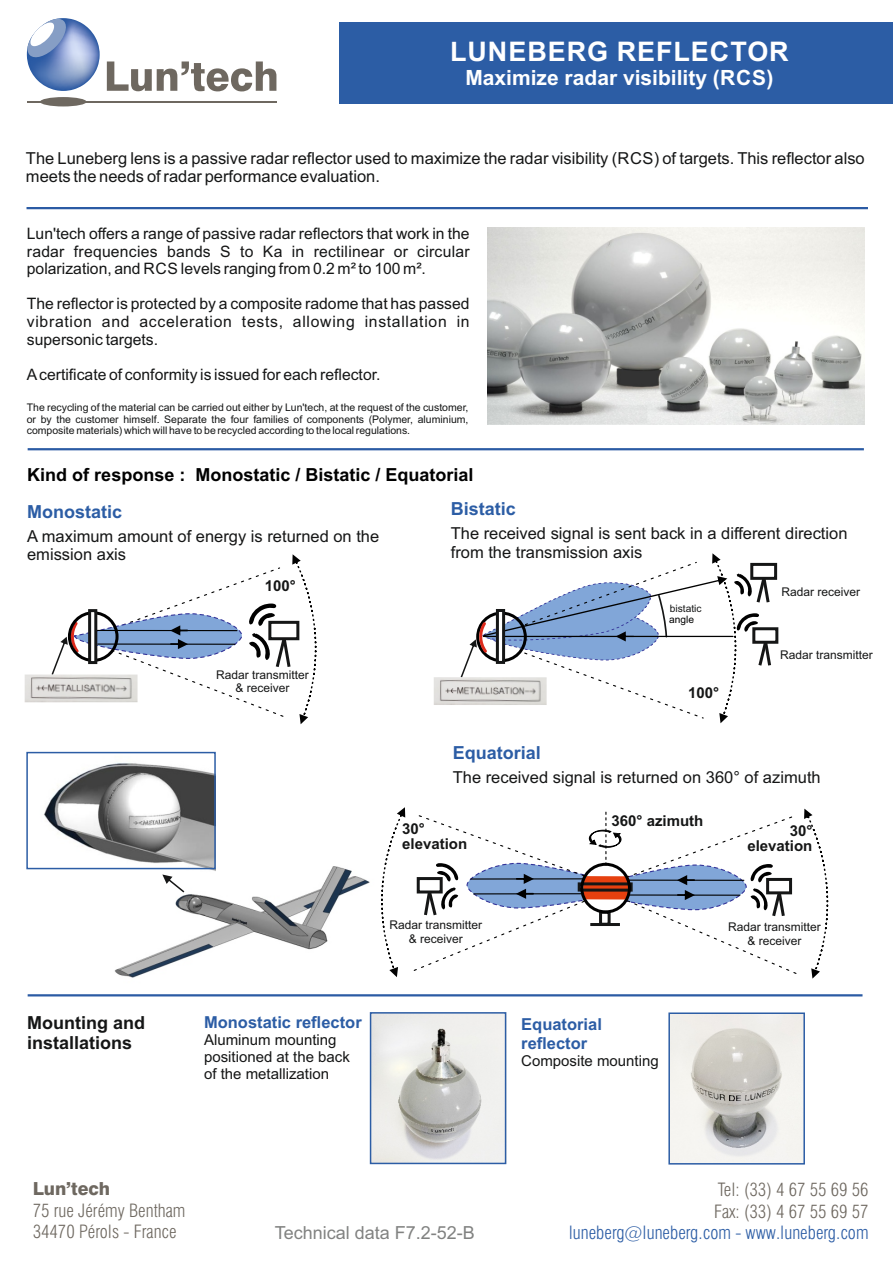
<style>
.page{position:relative;width:893px;height:1263px;background:#fff}
.page>*{position:absolute;margin:0;border:0;box-sizing:border-box;transform-origin:0 0}
.t1{font:700 27px "Arial";letter-spacing:.035em;color:#fff}
.t2{font:700 21px "Arial";color:#fff}
.t3{font:300 condensed 18px/21.6px "Swiss 721 BT";color:#6e6860}
.t4{font:700 18px "Arial";color:#000}
.t5{font:300 condensed 18px "Swiss 721 BT";color:#2c5da5}
.t6{font:700 18px "Arial";color:#2c5da5}
.t7{font:700 18px/20.1px "Arial";color:#151616}
.t8{font:18px "Arial";color:#818281}
.t9{font:800 18px "Swiss 721 BT";color:#6e6860}
.t10{font:16.5px/18.6px "Arial";color:#151616}
.t11{font:700 16.5px/18.5px "Arial";color:#2c5da5}
.t12{font:15.75px/17.5px "Arial";color:#151616;text-align:justify}
.t13{font:15px/16.8px "Arial";color:#151616}
.t14{font:700 15px/15.5px "Arial";color:#151616}
.t15{font:12px/13.4px "Arial";color:#151616;text-align:center}
.t16{font:10.5px/11.7px "Arial";color:#151616;text-align:justify}
.t17{font:10.2px "Arial";color:#151616}
.t18{font:10.2px "Arial";color:#000}
</style>
<div class="page">
<img style="left:114px;top:866px;width:256px;height:112px">
<img style="left:26px;top:751px;width:190px;height:134px">
<div style="left:40px;top:97px;width:46px;height:9px;background:#6e6860;border-radius:50%"></div>
<hr style="left:27px;top:101px;width:249px;height:2px;background:#6e6860">
<svg style="left:107px;top:61px;width:169px;height:30px"></svg>
<img style="left:27px;top:18px;width:73px;height:73px">
<svg style="left:26px;top:18px;width:43px;height:42px"></svg>
<div style="left:339px;top:22px;width:554px;height:81px;background:#2c5da5"></div>
<hr style="left:27px;top:207px;width:841px;height:2px;background:#2b5ba4">
<hr style="left:28px;top:448px;width:836px;height:2px;background:#2b5ba4">
<hr style="left:28px;top:994px;width:834px;height:2px;background:#2b5ba4">
<img style="left:487px;top:228px;width:377px;height:197px">
<svg style="left:413px;top:809px;width:415px;height:170px"></svg>
<svg style="left:381px;top:807px;width:24px;height:170px"></svg>
<svg style="left:162px;top:874px;width:22px;height:18px"></svg>
<svg style="left:52px;top:554px;width:264px;height:170px"></svg>
<div style="left:26px;top:752px;width:190px;height:117px;border:1px solid #2c5da5"></div>
<img style="left:372px;top:1012px;width:135px;height:151px">
<img style="left:670px;top:1014px;width:133px;height:148px">
<div style="left:370px;top:1012px;width:136px;height:152px;border:1px solid #2c5da5"></div>
<div style="left:668px;top:1012px;width:137px;height:152px;border:1px solid #2c5da5"></div>
<img style="left:25px;top:674px;width:113px;height:28px">
<svg style="left:461px;top:553px;width:318px;height:170px"></svg>
<img style="left:434px;top:677px;width:113px;height:28px">
<h1 class="t1" style="left:450px;top:41px;width:340px">LUNEBERG REFLECTOR</h1>
<h2 class="t2" style="left:465px;top:70px;width:309px">Maximize radar visibility (RCS)</h2>
<p class="t10" style="left:26px;top:150px;width:840px">The Luneberg lens is a passive radar reflector used to maximize the radar visibility (RCS) of targets. This reflector also meets the needs of radar performance evaluation.</p>
<p class="t12" style="left:27px;top:226px;width:444px">Lun'tech offers a range of passive radar reflectors that work in the radar frequencies bands S to Ka in rectilinear or circular polarization, and RCS levels ranging from 0.2 m² to 100 m².</p>
<p class="t12" style="left:27px;top:296px;width:444px">The reflector is protected by a composite radome that has passed vibration and acceleration tests, allowing installation in supersonic targets.</p>
<p class="t12" style="left:27px;top:367px;width:355px">Acertificate of conformity is issued for each reflector.</p>
<p class="t16" style="left:27px;top:402px;width:443px">The recycling of the material can be carried out either by Lun'tech, at the request of the customer, or by the customer himself. Separate the four families of components (Polymer, aluminium, composite materials) which will have to be recycled according to the local regulations.</p>
<p class="t4" style="left:27px;top:468px;width:448px">Kind of response : Monostatic / Bistatic / Equatorial</p>
<p class="t6" style="left:27px;top:504px;width:97px">Monostatic</p>
<p class="t10" style="left:27px;top:528px;width:354px">A maximum amount of energy is returned on the emission axis</p>
<p class="t6" style="left:451px;top:502px;width:67px">Bistatic</p>
<p class="t10" style="left:451px;top:526px;width:398px">The received signal is sent back in a different direction from the transmission axis</p>
<p class="t15" style="left:781px;top:587px;width:80px">Radar receiver</p>
<p class="t14" style="left:265px;top:579px;width:33px">100°</p>
<p class="t7" style="left:27px;top:1014px;width:119px">Mounting and installations</p>
<p class="t15" style="left:216px;top:669px;width:94px">Radar transmitter &amp; receiver</p>
<p class="t11" style="left:204px;top:1014px;width:159px">Monostatic reflector</p>
<p class="t13" style="left:204px;top:1033px;width:147px">Aluminum mounting positioned at the back of the metallization</p>
<p class="t17" style="left:670px;top:605px;width:33px">bistatic</p>
<p class="t18" style="left:669px;top:615px;width:26px">angle</p>
<p class="t14" style="left:688px;top:686px;width:33px">100°</p>
<p class="t15" style="left:780px;top:649px;width:94px">Radar transmitter</p>
<p class="t6" style="left:453px;top:745px;width:90px">Equatorial</p>
<p class="t10" style="left:453px;top:769px;width:369px">The received signal is returned on 360° of azimuth</p>
<p class="t14" style="left:402px;top:822px;width:67px">30° elevation</p>
<p class="t14" style="left:747px;top:824px;width:67px;text-align:right">30° elevation</p>
<p class="t14" style="left:612px;top:814px;width:93px">360° azimuth</p>
<p class="t15" style="left:390px;top:920px;width:94px">Radar transmitter &amp; receiver</p>
<p class="t11" style="left:521px;top:1017px;width:82px">Equatorial reflector</p>
<p class="t13" style="left:521px;top:1053px;width:139px">Composite mounting</p>
<p class="t15" style="left:728px;top:922px;width:94px">Radar transmitter &amp; receiver</p>
<p class="t9" style="left:33px;top:1181px;width:79px">Lun’tech</p>
<p class="t3" style="left:33px;top:1201px;width:154px">75 rue Jérémy Bentham<br>34470 Pérols - France</p>
<p class="t8" style="left:275px;top:1226px;width:202px">Technical data F7.2-52-B</p>
<p class="t3" style="left:714px;top:1181px;width:156px">Tel: (33) 4 67 55 69 56<br>Fax: (33) 4 67 55 69 57</p>
<p class="t5" style="left:569px;top:1226px;width:301px">luneberg@luneberg.com - www.luneberg.com</p>
</div>
